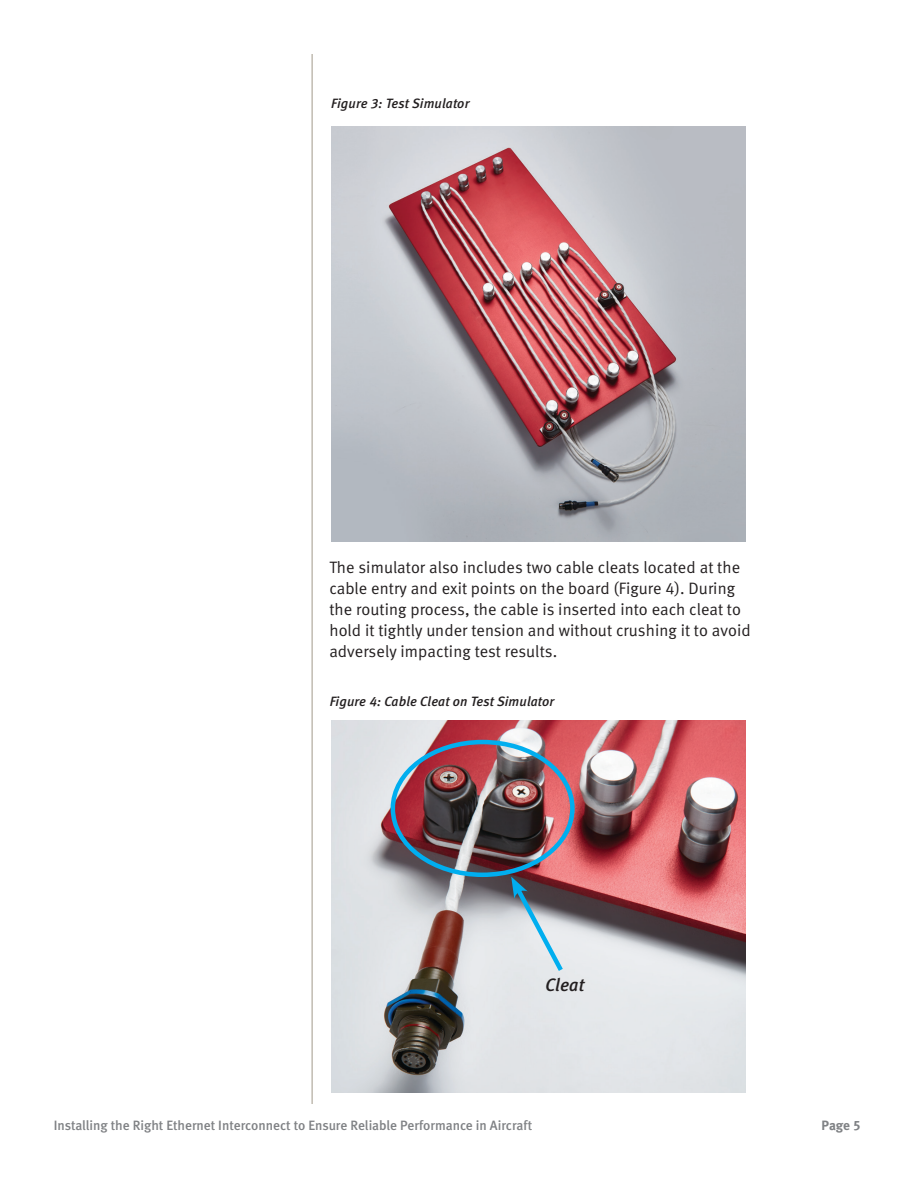
<style>
.page{position:relative;width:918px;height:1188px;background:#fff}
.page>*{position:absolute;margin:0;border:0;box-sizing:border-box;transform-origin:0 0}
.t1{font:italic 18px "Meta Medium LF";letter-spacing:.005em;color:#231f20}
.t2{font:16.5px/21px "Meta Normal LF";letter-spacing:.005em;color:#231f20}
.t3{font:13.5px "Meta Medium LF";color:#808285}
.t4{font:italic 13.5px "Meta Medium LF";letter-spacing:.01em;color:#231f20}
.t5{font:13.5px "Meta Bold LF";color:#808285}
</style>
<div class="page">
<hr style="left:312px;top:54px;width:1px;height:1050px;background:#a2998b">
<img style="left:331px;top:126px;width:414px;height:416px">
<img style="left:331px;top:720px;width:414px;height:373px">
<div style="left:391px;top:740px;width:184px;height:137px;border:4px solid #00aeef;border-radius:50%"></div>
<svg style="left:511px;top:877px;width:56px;height:99px"></svg>
<p class="t4" style="left:331px;top:95px;width:140px">Figure 3: Test Simulator</p>
<p class="t2" style="left:329px;top:556px;width:423px">The simulator also includes two cable cleats located at the cable entry and exit points on the board (Figure 4). During the routing process, the cable is inserted into each cleat to hold it tightly under tension and without crushing it to avoid adversely impacting test results.</p>
<p class="t4" style="left:330px;top:693px;width:226px">Figure 4: Cable Cleat on Test Simulator</p>
<p class="t1" style="left:545px;top:975px;width:40px">Cleat</p>
<p class="t3" style="left:54px;top:1118px;width:480px">Installing the Right Ethernet Interconnect to Ensure Reliable Performance in Aircraft</p>
<p class="t5" style="left:822px;top:1118px;width:41px">Page 5</p>
</div>
